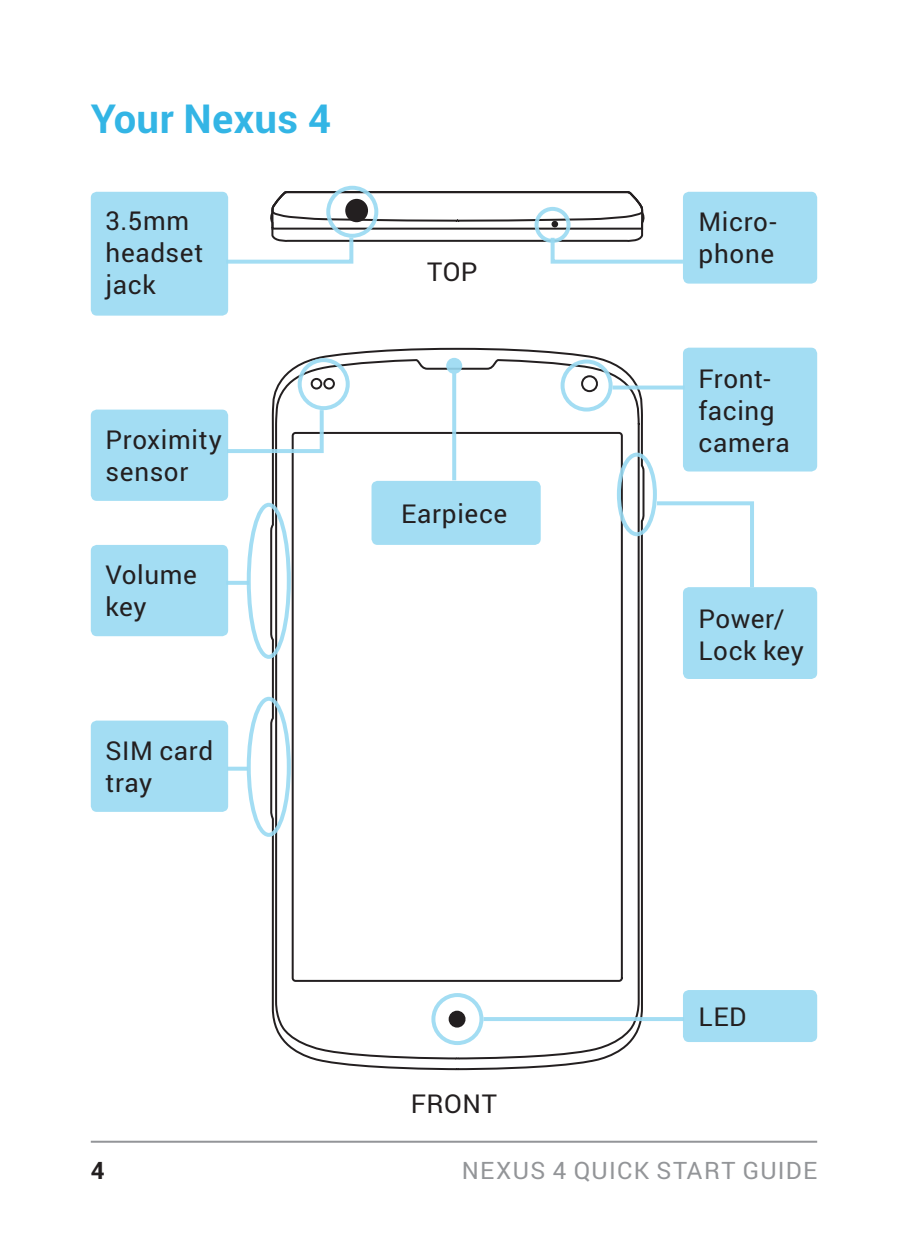
<style>
.page{position:relative;width:908px;height:1248px;background:#fff}
.page>*{position:absolute;margin:0;border:0;box-sizing:border-box;transform-origin:0 0}
.t1{font:700 40px "Roboto";letter-spacing:.01em;color:#33b5e5}
.t2{font:26px/32px "Roboto";letter-spacing:.025em;color:#231f20}
.t3{font:24px "Roboto";letter-spacing:.055em;color:#939598}
</style>
<div class="page">
<hr style="left:91px;top:1140px;width:725px;height:2px;background:#939598">
<svg style="left:269px;top:347px;width:376px;height:724px"></svg>
<svg style="left:274px;top:358px;width:367px;height:702px"></svg>
<div style="left:581px;top:375px;width:16px;height:17px;border:2px solid #231f20;border-radius:50%"></div>
<div style="left:449px;top:1011px;width:15px;height:15px;background:#231f20;border-radius:50%"></div>
<div style="left:448px;top:1010px;width:17px;height:17px;border:2px solid #231f20;border-radius:50%"></div>
<div style="left:310px;top:378px;width:12px;height:11px;border:2px solid #231f20;border-radius:50%"></div>
<div style="left:323px;top:378px;width:12px;height:11px;border:2px solid #231f20;border-radius:50%"></div>
<div style="left:291px;top:432px;width:331px;height:549px;border:2px solid #231f20;border-radius:3px"></div>
<div style="left:682px;top:587px;width:134px;height:92px;background:#a3ddf3;border-radius:6px"></div>
<div style="left:371px;top:481px;width:169px;height:64px;background:#a3ddf3;border-radius:6px"></div>
<div style="left:91px;top:409px;width:137px;height:92px;background:#a3ddf3;border-radius:6px"></div>
<div style="left:91px;top:545px;width:137px;height:91px;background:#a3ddf3;border-radius:6px"></div>
<div style="left:91px;top:720px;width:137px;height:91px;background:#a3ddf3;border-radius:6px"></div>
<div style="left:682px;top:347px;width:134px;height:124px;background:#a3ddf3;border-radius:6px"></div>
<div style="left:91px;top:192px;width:137px;height:123px;background:#a3ddf3;border-radius:6px"></div>
<div style="left:560px;top:359px;width:52px;height:52px;border:4px solid #99daf2;border-radius:50%"></div>
<div style="left:431px;top:992px;width:52px;height:52px;border:4px solid #99daf2;border-radius:50%"></div>
<div style="left:616px;top:452px;width:40px;height:84px;border:4px solid #99daf2;border-radius:50%"></div>
<div style="left:247px;top:502px;width:44px;height:156px;border:4px solid #99daf2;border-radius:50%"></div>
<div style="left:247px;top:696px;width:44px;height:140px;border:4px solid #99daf2;border-radius:50%"></div>
<div style="left:297px;top:358px;width:52px;height:52px;border:4px solid #99daf2;border-radius:50%"></div>
<svg style="left:223px;top:406px;width:102px;height:49px"></svg>
<svg style="left:222px;top:190px;width:460px;height:75px"></svg>
<svg style="left:452px;top:374px;width:4px;height:106px"></svg>
<svg style="left:446px;top:358px;width:16px;height:16px"></svg>
<svg style="left:612px;top:385px;width:71px;height:4px"></svg>
<svg style="left:483px;top:1016px;width:199px;height:4px"></svg>
<svg style="left:652px;top:499px;width:103px;height:92px"></svg>
<svg style="left:228px;top:580px;width:21px;height:4px"></svg>
<svg style="left:228px;top:766px;width:19px;height:4px"></svg>
<div style="left:682px;top:192px;width:134px;height:91px;background:#a3ddf3;border-radius:6px"></div>
<div style="left:682px;top:989px;width:134px;height:52px;background:#a3ddf3;border-radius:6px"></div>
<div style="left:326px;top:186px;width:52px;height:52px;border:4px solid #99daf2;border-radius:50%"></div>
<div style="left:534px;top:207px;width:36px;height:36px;border:4px solid #99daf2;border-radius:50%"></div>
<h1 class="t1" style="left:91px;top:90px;width:239px">Your Nexus 4</h1>
<p class="t2" style="left:106px;top:203px;width:99px">3.5mm headset jack</p>
<p class="t2" style="left:106px;top:422px;width:118px">Proximity sensor</p>
<p class="t2" style="left:106px;top:558px;width:93px">Volume key</p>
<p class="t2" style="left:106px;top:733px;width:109px">SI M card tray</p>
<p class="t2" style="left:427px;top:254px;width:49px">top</p>
<p class="t2" style="left:401px;top:496px;width:108px">Earpiece</p>
<p class="t2" style="left:698px;top:205px;width:79px">Micro&shy;phone</p>
<p class="t2" style="left:698px;top:362px;width:93px">Front&shy;facing camera</p>
<p class="t2" style="left:698px;top:601px;width:107px">Power/<br>Lock key</p>
<p class="t2" style="left:410px;top:1086px;width:88px">front</p>
<p class="t2" style="left:698px;top:999px;width:31px">LED</p>
<p class="t3" style="left:461px;top:1153px;width:356px">Nexus 4 quick start guide</p>
</div>
